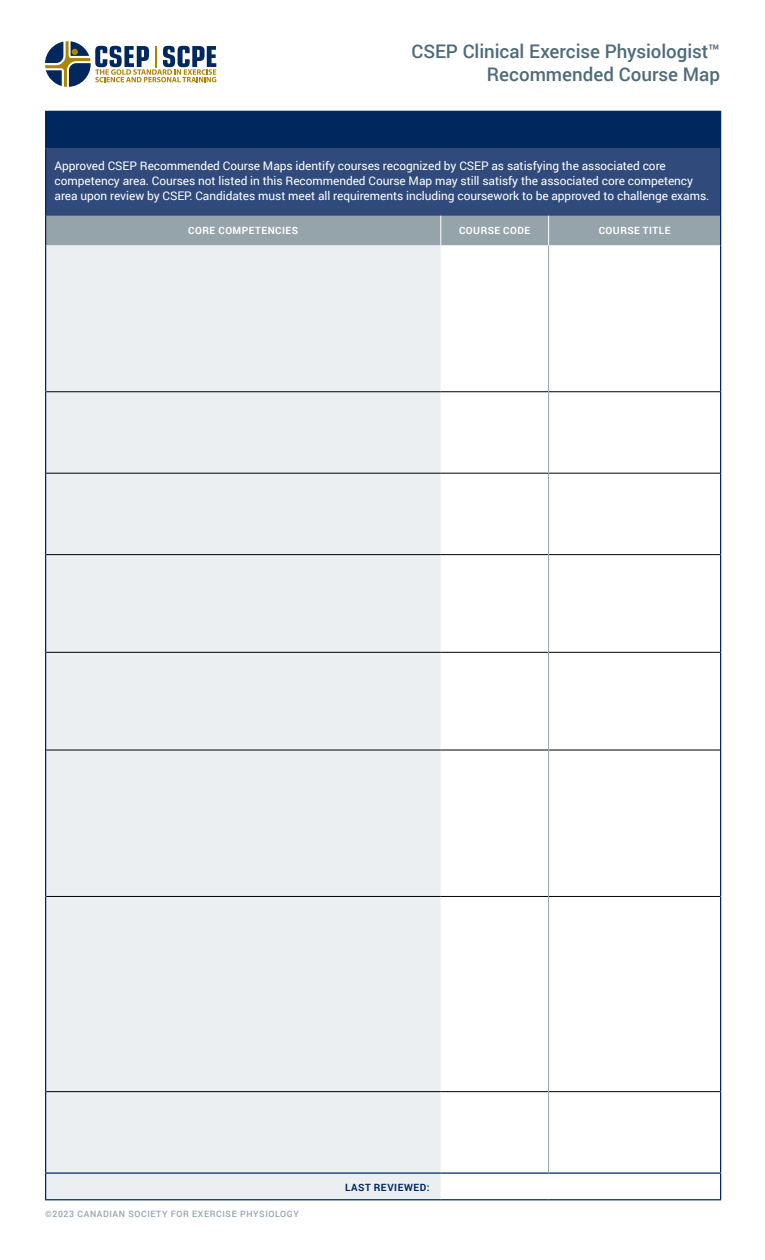
<style>
.page{position:relative;width:765px;height:1260px;background:#fff}
.page>*{position:absolute;margin:0;border:0;box-sizing:border-box;transform-origin:0 0}
.t1{font:500 18.75px/22.5px "Roboto";color:#4f6b79;text-align:right}
.t2{font:11.88px/15px "Roboto";letter-spacing:-.005em;color:#fff}
.t3{font:700 10px "Roboto";letter-spacing:.05em;color:#fff}
.t4{font:700 10px "Roboto";letter-spacing:.05em;color:#00285e}
.t5{font:500 8.75px "Roboto";letter-spacing:.07em;color:#95a3ab}
</style>
<div class="page">
<div style="left:46px;top:111px;width:675px;height:37px;background:#00285e"></div>
<div style="left:46px;top:148px;width:675px;height:68px;background:#304a7b"></div>
<div style="left:46px;top:245px;width:395px;height:954px;background:#ebeff2"></div>
<svg style="left:549px;top:245px;width:171px;height:848px"></svg>
<hr style="left:45px;top:111px;width:396px;height:1px;background:#00285e">
<hr style="left:45px;top:112px;width:1px;height:36px;background:#00285e">
<hr style="left:45px;top:148px;width:1px;height:68px;background:#00285e">
<hr style="left:720px;top:148px;width:1px;height:68px;background:#00285e">
<hr style="left:45px;top:245px;width:1px;height:147px;background:#00285e">
<hr style="left:720px;top:245px;width:1px;height:147px;background:#00285e">
<hr style="left:45px;top:392px;width:1px;height:81px;background:#00285e">
<hr style="left:720px;top:392px;width:1px;height:81px;background:#00285e">
<hr style="left:45px;top:473px;width:1px;height:82px;background:#00285e">
<hr style="left:720px;top:473px;width:1px;height:82px;background:#00285e">
<hr style="left:45px;top:555px;width:1px;height:97px;background:#00285e">
<hr style="left:720px;top:555px;width:1px;height:97px;background:#00285e">
<hr style="left:45px;top:652px;width:1px;height:98px;background:#00285e">
<hr style="left:720px;top:652px;width:1px;height:98px;background:#00285e">
<hr style="left:45px;top:750px;width:1px;height:146px;background:#00285e">
<hr style="left:720px;top:750px;width:1px;height:146px;background:#00285e">
<hr style="left:45px;top:896px;width:1px;height:196px;background:#00285e">
<hr style="left:720px;top:896px;width:1px;height:196px;background:#00285e">
<hr style="left:45px;top:1092px;width:1px;height:80px;background:#00285e">
<hr style="left:720px;top:1092px;width:1px;height:80px;background:#00285e">
<hr style="left:46px;top:392px;width:395px;height:1px;background:#000">
<hr style="left:549px;top:392px;width:171px;height:1px;background:#000">
<hr style="left:46px;top:473px;width:395px;height:1px;background:#000">
<hr style="left:549px;top:473px;width:171px;height:1px;background:#000">
<hr style="left:46px;top:554px;width:395px;height:1px;background:#000">
<hr style="left:549px;top:554px;width:171px;height:1px;background:#000">
<hr style="left:46px;top:652px;width:395px;height:1px;background:#000">
<hr style="left:549px;top:652px;width:171px;height:1px;background:#000">
<hr style="left:46px;top:750px;width:395px;height:1px;background:#000">
<hr style="left:549px;top:750px;width:171px;height:1px;background:#000">
<hr style="left:46px;top:896px;width:395px;height:1px;background:#000">
<hr style="left:549px;top:896px;width:171px;height:1px;background:#000">
<hr style="left:46px;top:1091px;width:395px;height:1px;background:#000">
<hr style="left:549px;top:1091px;width:171px;height:1px;background:#000">
<hr style="left:45px;top:1172px;width:396px;height:2px;background:#00285e">
<svg style="left:45px;top:1174px;width:1px;height:25px"></svg>
<hr style="left:441px;top:1172px;width:108px;height:2px;background:#00285e">
<hr style="left:549px;top:1172px;width:172px;height:2px;background:#00285e">
<svg style="left:720px;top:1174px;width:1px;height:25px"></svg>
<hr style="left:45px;top:1199px;width:396px;height:1px;background:#00285e">
<hr style="left:441px;top:1199px;width:108px;height:1px;background:#00285e">
<hr style="left:549px;top:1199px;width:172px;height:1px;background:#00285e">
<div style="left:45px;top:216px;width:676px;height:29px;background:#95a3ab"></div>
<hr style="left:441px;top:392px;width:107px;height:1px;background:#000">
<hr style="left:441px;top:473px;width:107px;height:1px;background:#000">
<hr style="left:441px;top:554px;width:107px;height:1px;background:#000">
<hr style="left:441px;top:652px;width:107px;height:1px;background:#000">
<hr style="left:441px;top:750px;width:107px;height:1px;background:#000">
<hr style="left:441px;top:896px;width:107px;height:1px;background:#000">
<hr style="left:441px;top:1091px;width:107px;height:1px;background:#000">
<hr style="left:548px;top:245px;width:1px;height:147px;background:#95a3ab">
<hr style="left:548px;top:392px;width:1px;height:81px;background:#95a3ab">
<hr style="left:548px;top:473px;width:1px;height:82px;background:#95a3ab">
<hr style="left:548px;top:555px;width:1px;height:97px;background:#95a3ab">
<hr style="left:548px;top:652px;width:1px;height:98px;background:#95a3ab">
<hr style="left:548px;top:750px;width:1px;height:146px;background:#95a3ab">
<hr style="left:548px;top:896px;width:1px;height:196px;background:#95a3ab">
<hr style="left:548px;top:1092px;width:1px;height:80px;background:#95a3ab">
<svg style="left:45px;top:41px;width:171px;height:46px"></svg>
<h1 class="t1" style="left:411px;top:40px;width:310px">CSEP Clinical Exercise Physiologist™<br>Recommended Course Map</h1>
<p class="t2" style="left:55px;top:158px;width:656px">Approved CSEP Recommended Course Maps identify courses recognized by CSEP as satisfying the associated core competency area. Courses not listed in this Recommended Course Map may still satisfy the associated core competency area upon review by CSEP. Candidates must meet all requirements including coursework to be approved to challenge exams.</p>
<p class="t3" style="left:188px;top:224px;width:111px">CORE COMPETENCIES</p>
<p class="t3" style="left:459px;top:224px;width:73px">COURSE CODE</p>
<p class="t3" style="left:599px;top:224px;width:73px">COURSE TITLE</p>
<p class="t5" style="left:45px;top:1207px;width:255px">©2023 CANADIAN SOCIETY FOR EXERCISE PHYSIOLOGY</p>
<p class="t4" style="left:345px;top:1180px;width:86px">LAST REVIEWED:</p>
</div>
